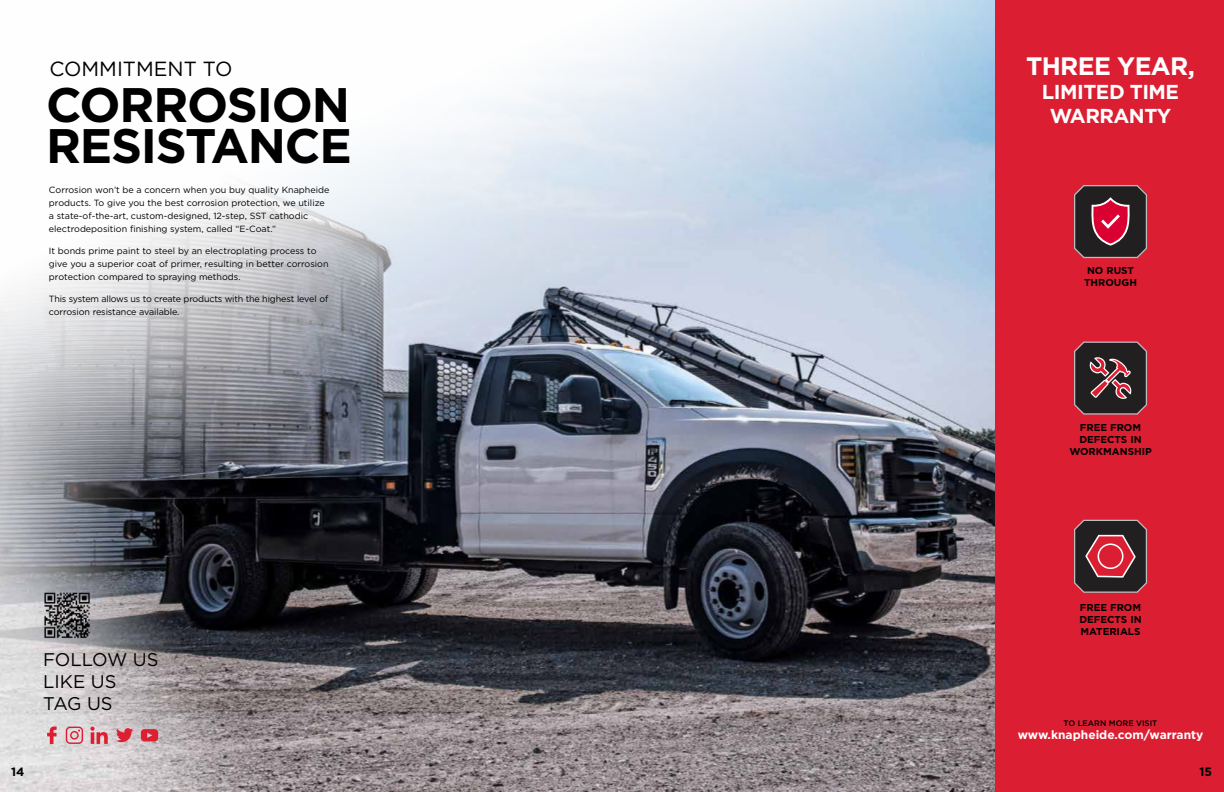
<style>
.page{position:relative;width:1224px;height:792px;background:#fff}
.page>*{position:absolute;margin:0;border:0;box-sizing:border-box;transform-origin:0 0}
.t1{font:700 48.4px/40.9px "Gotham";letter-spacing:-.025em;color:#000}
.t2{font:700 25.2px "Gotham";letter-spacing:-.025em;color:#fff}
.t3{font:20.5px "Gotham";color:#000}
.t4{font:700 20.2px/24.2px "Gotham";letter-spacing:-.025em;color:#fff;text-align:center}
.t5{font:18.3px/22px "Gotham";color:#000}
.t6{font:700 12px "Gotham";color:#fff}
.t7{font:700 12px "Gotham";color:#000}
.t8{font:700 10px/12px "Gotham";color:#000}
.t9{font:9px/13px "Gotham";color:#000}
.t10{font:9px/13px "Gotham";letter-spacing:-.02em;color:#000}
.t11{font:500 8px "Gotham";color:#000}
</style>
<div class="page">
<img style="left:0;top:0;width:995px;height:792px">
<svg style="left:47px;top:726px;width:10px;height:18px"></svg>
<svg style="left:66px;top:727px;width:17px;height:17px"></svg>
<svg style="left:90px;top:727px;width:18px;height:17px"></svg>
<svg style="left:116px;top:728px;width:17px;height:14px"></svg>
<svg style="left:141px;top:729px;width:17px;height:12px"></svg>
<img style="left:45px;top:589px;width:48px;height:51px">
<div style="left:995px;top:0;width:229px;height:792px;background:#dc1e32"></div>
<svg style="left:1074px;top:185px;width:73px;height:73px;background:#63303b"></svg>
<svg style="left:1074px;top:342px;width:73px;height:73px;background:#4e373a"></svg>
<svg style="left:1074px;top:520px;width:73px;height:73px"></svg>
<h3 class="t3" style="left:49px;top:60px;width:185px">COMMITMENT TO</h3>
<h1 class="t1" style="left:46px;top:87px;width:307px">CORROSION<br>RESISTANCE</h1>
<p class="t9" style="left:49px;top:184px;width:282px">Corrosion won’t be a concern when you buy quality Knapheide products. To give you the best corrosion protection, we utilize a state-of-the-art, custom-designed, 12-step, SST cathodic electrodeposition finishing system, called “E-Coat.”</p>
<p class="t9" style="left:49px;top:245px;width:281px">It bonds prime paint to steel by an electroplating process to give you a superior coat of primer, resulting in better corrosion protection compared to spraying methods.</p>
<p class="t10" style="left:49px;top:293px;width:281px">This system allows us to create products with the highest level of corrosion resistance available.</p>
<h3 class="t5" style="left:43px;top:649px;width:117px">FOLLOW US<br>LIKE US<br>TAG US</h3>
<h2 class="t2" style="left:1026px;top:55px;width:170px">THREE YEAR,</h2>
<h3 class="t4" style="left:1042px;top:81px;width:139px">LIMITED TIME<br>WARRANTY</h3>
<p class="t8" style="left:1084px;top:265px;width:54px">NO RUST<br>THROUGH</p>
<p class="t8" style="left:1069px;top:422px;width:84px;text-align:center">FREE FROM<br>DEFECTS IN<br>WORKMANSHIP</p>
<p class="t8" style="left:1079px;top:602px;width:64px;text-align:justify">FREE FROM DEFECTS IN MATERIALS</p>
<p class="t11" style="left:1064px;top:719px;width:95px">TO LEARN MORE VISIT</p>
<h3 class="t6" style="left:1018px;top:729px;width:187px">www.knapheide.com/warranty</h3>
<h3 class="t7" style="left:11px;top:767px;width:15px">14</h3>
<h3 class="t7" style="left:1200px;top:767px;width:14px">15</h3>
</div>
